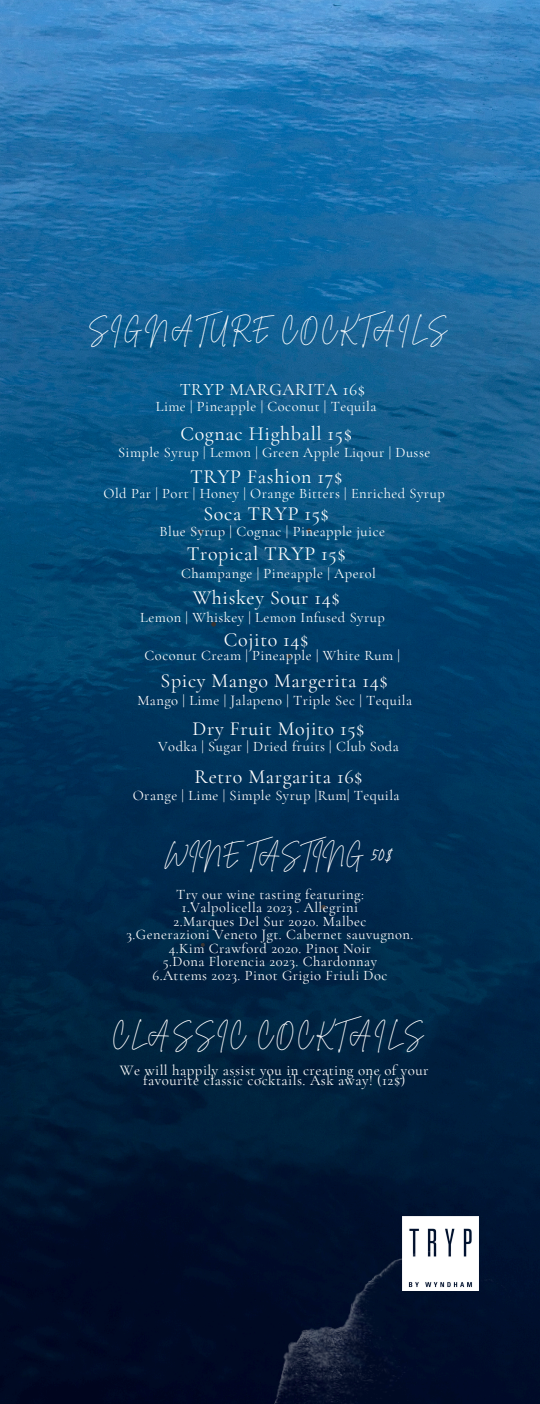
<style>
.page{position:relative;width:540px;height:1404px;background:#fff}
.page>*{position:absolute;margin:0;border:0;box-sizing:border-box;transform-origin:0 0}
.t1{font:20.55px "Brittany Signature";letter-spacing:.13em;color:#fff}
.t2{font:19.95px "Cormorant Garamond";letter-spacing:.03em;color:#fff}
.t3{font:19.95px "Brittany Signature";letter-spacing:.03em;color:#fff}
.t4{font:17.4px "Cormorant Garamond";letter-spacing:.03em;color:#fff}
.t5{font:14.85px/10.8px "Cormorant Garamond";letter-spacing:.03em;color:#fff;text-align:center}
.t6{font:14.55px "Cormorant Garamond";letter-spacing:.03em;color:#fff}
</style>
<div class="page">
<img style="left:0;top:0;width:540px;height:1404px">
<svg style="left:199px;top:530px;width:3px;height:4px"></svg>
<svg style="left:201px;top:943px;width:4px;height:4px"></svg>
<img style="left:214px;top:1243px;width:326px;height:161px">
<svg style="left:321px;top:905px;width:5px;height:5px"></svg>
<svg style="left:211px;top:622px;width:5px;height:5px"></svg>
<svg style="left:286px;top:654px;width:5px;height:4px"></svg>
<svg style="left:307px;top:528px;width:4px;height:5px"></svg>
<img style="left:403px;top:1216px;width:75px;height:75px">
<h1 class="t1" style="left:89px;top:315px;width:360px">SIGNATURE COCKTAILS</h1>
<h3 class="t4" style="left:180px;top:379px;width:187px">TRYP MARGARITA 16$</h3>
<p class="t2" style="left:180px;top:422px;width:173px">Cognac Highball 15$</p>
<h2 class="t2" style="left:190px;top:465px;width:154px">TRYP Fashion 17$</h2>
<p class="t2" style="left:204px;top:502px;width:127px">Soca TRYP 15$</p>
<h2 class="t2" style="left:187px;top:542px;width:160px">Tropical TRYP 15$</h2>
<p class="t2" style="left:193px;top:586px;width:148px">Whiskey Sour 14$</p>
<h2 class="t2" style="left:224px;top:627px;width:86px">Cojito 14$</h2>
<p class="t2" style="left:161px;top:668px;width:229px">Spicy Mango Margerita 14$</p>
<h2 class="t6" style="left:156px;top:398px;width:222px">Lime | Pineapple | Coconut | Tequila</h2>
<p class="t6" style="left:118px;top:443px;width:314px">Simple Syrup | Lemon | Green Apple Liqour | Dusse</p>
<h2 class="t6" style="left:104px;top:484px;width:343px">Old Par | Port | Honey | Orange Bitters | Enriched Syrup</h2>
<p class="t6" style="left:160px;top:523px;width:227px">Blue Syrup | Cognac | Pineapple juice</p>
<h2 class="t6" style="left:181px;top:564px;width:196px">Champange | Pineapple | Aperol</h2>
<p class="t6" style="left:140px;top:608px;width:246px">Lemon | Whiskey | Lemon Infused Syrup</p>
<h2 class="t6" style="left:145px;top:647px;width:257px">Coconut Cream | Pineapple | White Rum |</h2>
<p class="t6" style="left:137px;top:692px;width:276px">Mango | Lime | Jalapeno | Triple Sec | Tequila</p>
<h2 class="t2" style="left:193px;top:717px;width:173px">Dry Fruit Mojito 15$</h2>
<p class="t6" style="left:158px;top:738px;width:242px">Vodka | Sugar | Dried fruits | Club Soda</p>
<h2 class="t2" style="left:195px;top:764px;width:169px">Retro Margarita 16$</h2>
<p class="t6" style="left:133px;top:786px;width:268px">Orange | Lime | Simple Syrup |Rum| Tequila</p>
<h1 class="t3" style="left:165px;top:841px;width:229px">WINE TASTING 50$</h1>
<p class="t6" style="left:176px;top:885px;width:189px">Try our wine tasting featuring:</p>
<p class="t6" style="left:182px;top:899px;width:178px">1.Valpolicella 2023 . Allegrini</p>
<p class="t6" style="left:174px;top:912px;width:194px">2.Marques Del Sur 2020. Malbec</p>
<p class="t6" style="left:127px;top:926px;width:288px">3.Generazioni Veneto Jgt. Cabernet sauvugnon.</p>
<p class="t6" style="left:169px;top:939px;width:204px">4.Kim Crawford 2020. Pinot Noir</p>
<p class="t6" style="left:163px;top:953px;width:216px">5.Dona Florencia 2023. Chardonnay</p>
<p class="t6" style="left:153px;top:966px;width:236px">6.Attems 2023. Pinot Grigio Friuli Doc</p>
<h1 class="t1" style="left:113px;top:1021px;width:312px">CLASSIC COCKTAILS</h1>
<p class="t5" style="left:120px;top:1064px;width:310px">We will happily assist you in creating one of your favourite classic cocktails. Ask away! (12$)</p>
</div>
